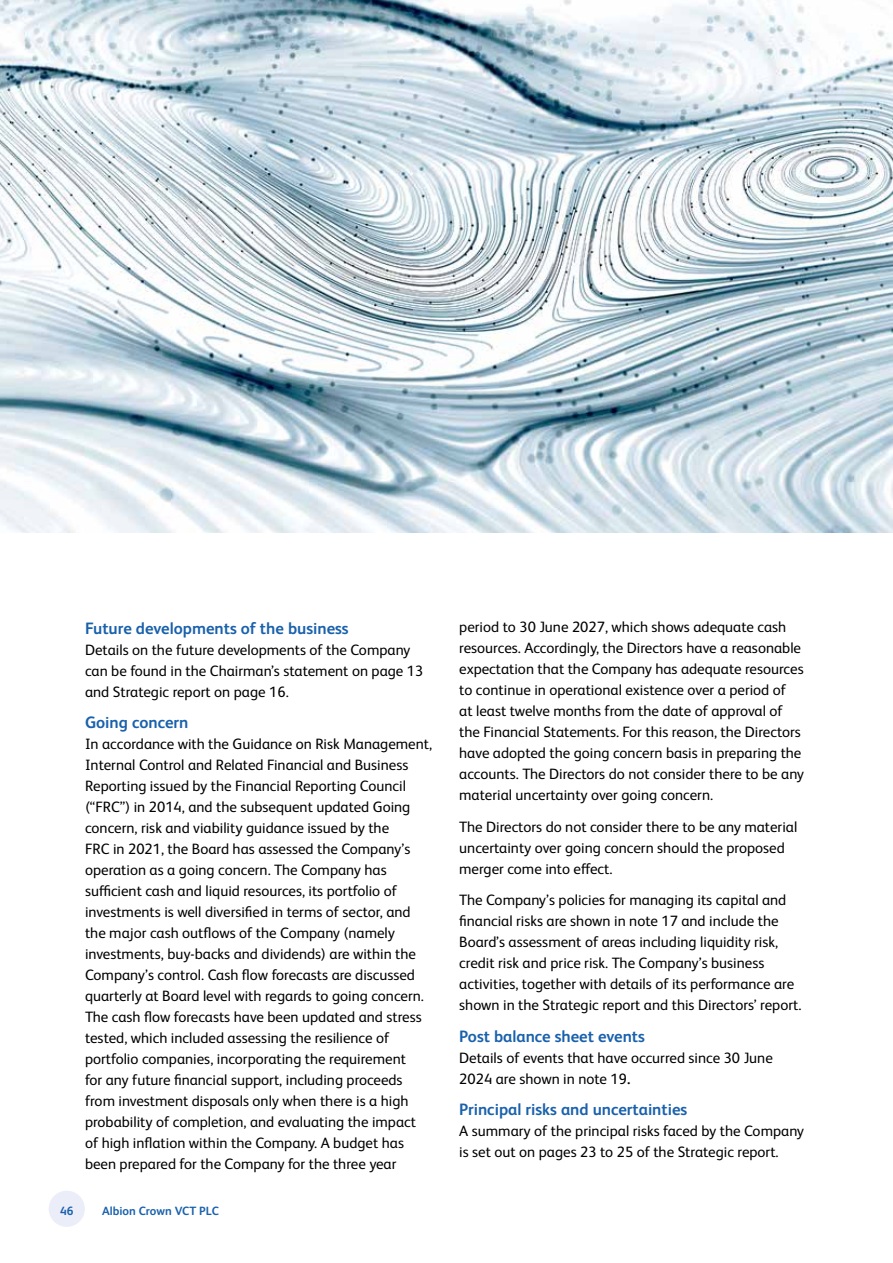
<style>
.page{position:relative;width:893px;height:1263px;background:#fff}
.page>*{position:absolute;margin:0;border:0;box-sizing:border-box;transform-origin:0 0}
.t1{font:700 16.5px "FS Albert Pro";color:#1961ac}
.t2{font:15px/21px "FS Albert Pro";color:#000}
.t3{font:700 12px "FS Albert Pro";color:#1961ac}
.s1{font-weight:700}
</style>
<div class="page">
<div style="left:49px;top:1191px;width:36px;height:36px;background:#ebedf8;border-radius:50%"></div>
<img style="left:0;top:0;width:893px;height:532px">
<p class="t1" style="left:85px;top:616px;width:265px">Future developments of the business</p>
<p class="t2" style="left:85px;top:638px;width:340px">Details on the future developments of the Company can be found in the Chairman’s statement on page 13 and Strategic report on page 16.</p>
<p class="t1" style="left:85px;top:711px;width:105px">Going concern</p>
<p class="t2" style="left:85px;top:732px;width:348px">In accordance with the Guidance on Risk Management, Internal Control and Related Financial and Business Reporting issued by the Financial Reporting Council (“FRC”) in 2014, and the subsequent updated Going concern, risk and viability guidance issued by the<br>FRC in 2021, the Board has assessed the Company’s operation as a going concern. The Company has sufficient cash and liquid resources, its portfolio of investments is well diversified in terms of sector, and the major cash outflows of the Company (namely investments, buy-backs and dividends) are within the Company’s control. Cash flow forecasts are discussed quarterly at Board level with regards to going concern.<br>The cash flow forecasts have been updated and stress tested, which included assessing the resilience of portfolio companies, incorporating the requirement<br>for any future financial support, including proceeds from investment disposals only when there is a high probability of completion, and evaluating the impact of high inflation within the Company. A budget has been prepared for the Company for the three year</p>
<p class="t3" style="left:60px;top:1202px;width:15px">46</p>
<p class="t3" style="left:102px;top:1202px;width:118px">Albion Crown VCT PLC</p>
<p class="t2" style="left:459px;top:616px;width:346px">period to 30 June 2027, which shows adequate cash resources. Accordingly, the Directors have a reasonable expectation that the Company has adequate resources to continue in operational existence over a period of<br>at least twelve months from the date of approval of the Financial Statements. For this reason, the Directors have adopted the going concern basis in preparing the accounts. The Directors do not consider there to be any material uncertainty over going concern.</p>
<p class="t2" style="left:459px;top:815px;width:340px">The Directors do not consider there to be any material uncertainty over going concern should the proposed merger come into effect.</p>
<p class="t2" style="left:459px;top:889px;width:344px">The Company’s policies for managing its capital and financial risks are shown in note 17 and include the Board’s assessment of areas including liquidity risk, credit risk and price risk. The Company’s business activities, together with details of its performance are shown in the Strategic report and this Directors’ report.</p>
<p class="t1" style="left:459px;top:1025px;width:187px">Post balance sheet events</p>
<p class="t2" style="left:459px;top:1046px;width:315px">Details of events that have occurred since 30 June<br>2024 are shown in note 19<span class="s1">.</span></p>
<p class="t1" style="left:459px;top:1098px;width:230px">Principal risks and uncertainties</p>
<p class="t2" style="left:459px;top:1120px;width:346px">A summary of the principal risks faced by the Company is set out on pages 23 to 25 of the Strategic report.</p>
</div>
